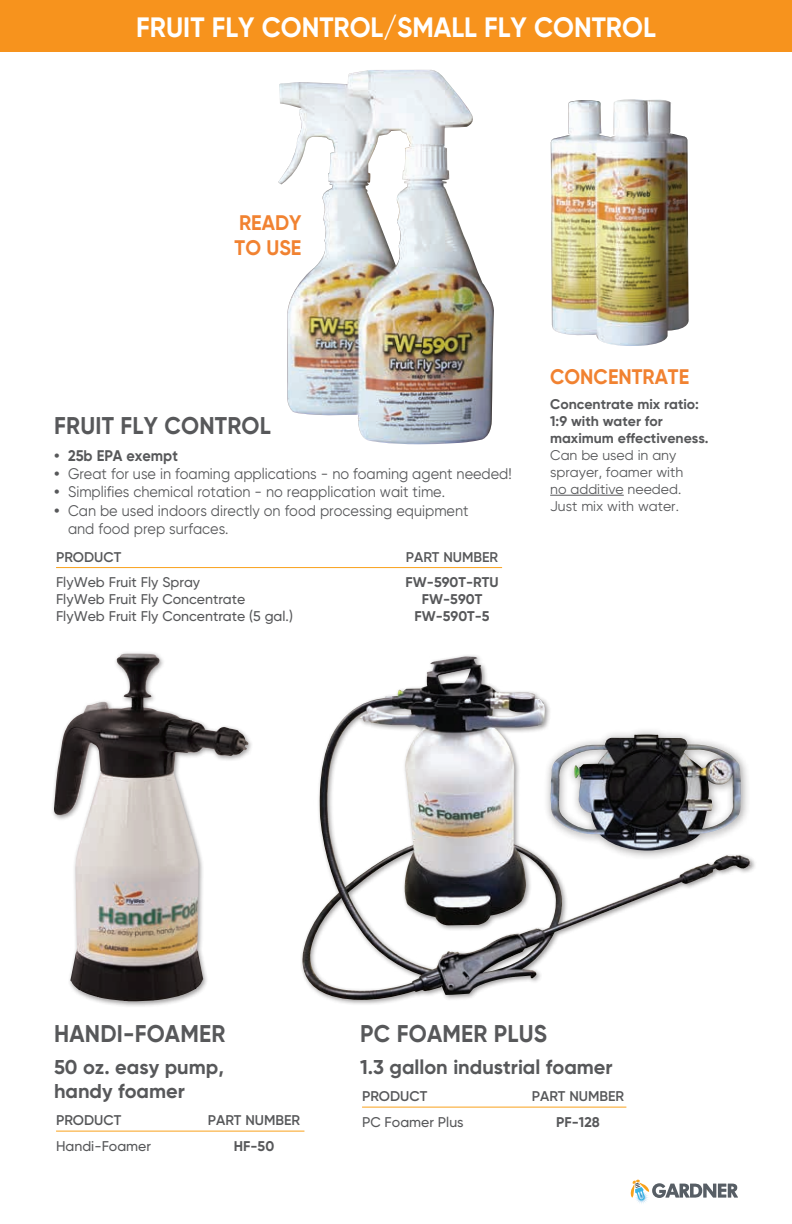
<style>
.page{position:relative;width:792px;height:1224px;background:#fff}
.page>*{position:absolute;margin:0;border:0;box-sizing:border-box;transform-origin:0 0}
.t1{font:700 28px "Gilroy";color:#fff;scale:.94 1}
.t2{font:700 24.2px "Gilroy";letter-spacing:.01em;color:#57585a;scale:.94 1}
.t3{font:700 21px/25.4px "Gilroy";color:#f18231;scale:.94 1}
.t4{font:700 20px/24px "Gilroy";color:#57585a}
.t5{font:15.4px/18.4px "Gilroy";color:#57585a;scale:.94 1}
.t6{font:700 15.4px "Gilroy";color:#57585a}
.t7{font:500 14px "Gilroy";color:#57585a}
.t8{font:700 14px/16.8px "Gilroy";color:#57585a}
.t9{font:14px/16.8px "Gilroy";color:#57585a}
.t10{font:600 14px "Gilroy";color:#57585a}
.s1{font-weight:700}
</style>
<div class="page">
<svg style="left:630px;top:1180px;width:108px;height:24px"></svg>
<img style="left:550px;top:99px;width:139px;height:247px">
<img style="left:278px;top:70px;width:216px;height:374px">
<hr style="left:56px;top:567px;width:446px;height:1px;background:#f9a21c">
<hr style="left:56px;top:1131px;width:248px;height:1px;background:#f9a21c">
<hr style="left:362px;top:1107px;width:264px;height:1px;background:#f9a21c">
<img style="left:302px;top:656px;width:449px;height:344px">
<div style="left:51px;top:651px;width:203px;height:356px;background:#231f20;opacity:.45"></div>
<img style="left:54px;top:654px;width:194px;height:348px">
<hr style="left:550px;top:495px;width:74px;height:1px;background:#57585a">
<div style="left:0;top:0;width:792px;height:52px;background:#f7931d"></div>
<div style="left:543px;top:727px;width:208px;height:134px;background:#231f20;opacity:.45"></div>
<img style="left:551px;top:734px;width:190px;height:117px">
<h1 class="t1" style="left:136px;top:10px;width:554px">FRUIT FLY CONTROL/SMALL FLY CONTROL</h1>
<h3 class="t3" style="left:235px;top:209px;width:73px">READY<br>TO USE</h3>
<h2 class="t2" style="left:54px;top:411px;width:232px">FRUIT FLY CONTROL</h2>
<p class="t6" style="left:54px;top:446px;width:125px">• 25b EPA exempt</p>
<p class="t5" style="left:54px;top:464px;width:489px"><span class="s1">•</span> Great for use in foaming applications - no foaming agent needed!</p>
<p class="t5" style="left:54px;top:483px;width:418px"><span class="s1">•</span> Simplifies chemical rotation - no reapplication wait time.</p>
<p class="t5" style="left:68px;top:501px;width:428px;text-indent:-14px"><span class="s1">•</span> Can be used indoors directly on food processing equipment and food prep surfaces.</p>
<p class="t10" style="left:56px;top:548px;width:67px">PRODUCT</p>
<p class="t10" style="left:406px;top:548px;width:94px">PART NUMBER</p>
<p class="t7" style="left:56px;top:574px;width:146px">FlyWeb Fruit Fly Spray</p>
<p class="t8" style="left:406px;top:574px;width:95px">FW-590T-RTU</p>
<p class="t7" style="left:56px;top:591px;width:191px">FlyWeb Fruit Fly Concentrate</p>
<p class="t8" style="left:422px;top:591px;width:62px">FW-590T</p>
<p class="t7" style="left:56px;top:608px;width:238px">FlyWeb Fruit Fly Concentrate (5 gal.)</p>
<p class="t8" style="left:414px;top:608px;width:77px">FW-590T-5</p>
<h3 class="t3" style="left:550px;top:364px;width:149px">CONCENTRATE</h3>
<p class="t8" style="left:550px;top:396px;width:160px">Concentrate mix ratio:<br>1:9 with water for maximum effectiveness.</p>
<p class="t9" style="left:550px;top:447px;width:135px">Can be used in any sprayer, foamer with no additive needed.<br>Just mix with water.</p>
<h2 class="t2" style="left:54px;top:1018px;width:184px">HANDI-FOAMER</h2>
<p class="t4" style="left:54px;top:1055px;width:171px">50 oz. easy pump, handy foamer</p>
<p class="t10" style="left:56px;top:1112px;width:67px">PRODUCT</p>
<p class="t10" style="left:208px;top:1112px;width:94px">PART NUMBER</p>
<p class="t7" style="left:56px;top:1137px;width:97px">Handi-Foamer</p>
<p class="t8" style="left:234px;top:1138px;width:42px">HF-50</p>
<h2 class="t2" style="left:360px;top:1018px;width:200px">PC FOAMER PLUS</h2>
<p class="t4" style="left:360px;top:1055px;width:254px">1.3 gallon industrial foamer</p>
<p class="t10" style="left:362px;top:1088px;width:67px">PRODUCT</p>
<p class="t10" style="left:532px;top:1088px;width:94px">PART NUMBER</p>
<p class="t7" style="left:362px;top:1113px;width:103px">PC Foamer Plus</p>
<p class="t8" style="left:556px;top:1114px;width:45px">PF-128</p>
</div>
